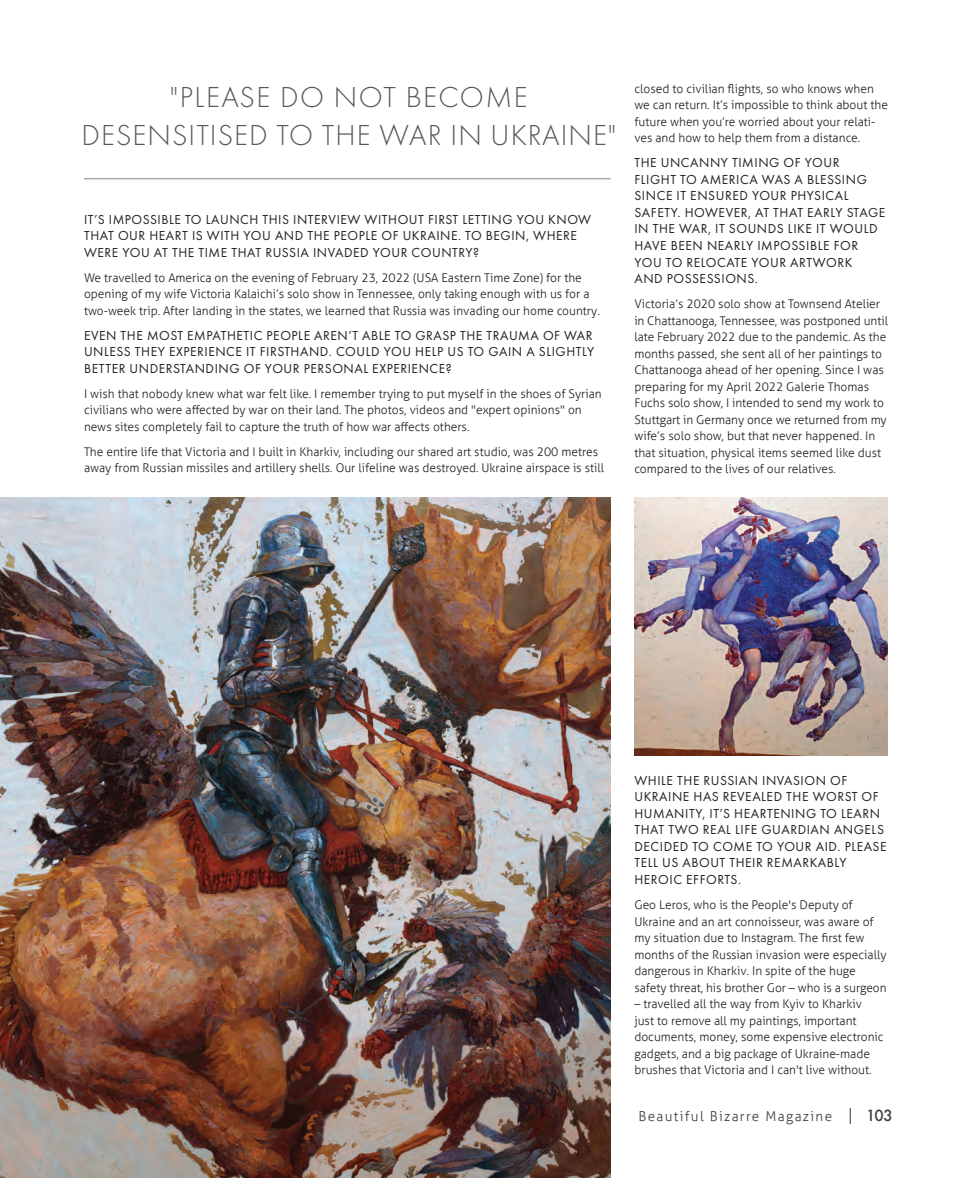
<style>
.page{position:relative;width:972px;height:1178px;background:#fff}
.page>*{position:absolute;margin:0;border:0;box-sizing:border-box;transform-origin:0 0}
.t1{font:300 30px/38.1px "Futura PT";letter-spacing:.035em;color:#57585a;text-align:center}
.t2{font:13.5px/16.5px "Futura PT";letter-spacing:.04em;color:#231f20}
.t3{font:300 13.5px "Aller";letter-spacing:.1em;color:#3e3e3f}
.t4{font:300 12px/16.5px "Aller";color:#231f20}
.s1{font-size:16.5px}
.s2{font-family:"Futura";font-weight:500;font-size:15px}
</style>
<div class="page">
<img style="left:0;top:497px;width:611px;height:680px">
<img style="left:634px;top:497px;width:254px;height:258px">
<hr style="left:84px;top:178px;width:527px;height:1px;background:#a8a9ad">
<h1 class="t1" style="left:82px;top:78px;width:536px">"PLEASE DO NOT BECOME<br>DESENSITISED TO THE WAR IN UKRAINE"</h1>
<p class="t2" style="left:84px;top:211px;width:509px">IT’S IMPOSSIBLE TO LAUNCH THIS INTERVIEW WITHOUT FIRST LETTING YOU KNOW<br>THAT OUR HEART IS WITH YOU AND THE PEOPLE OF UKRAINE. TO BEGIN, WHERE<br>WERE YOU AT THE TIME THAT RUSSIA INVADED YOUR COUNTRY?</p>
<p class="t4" style="left:84px;top:269px;width:517px">We travelled to America on the evening of February 23, 2022 (USA Eastern Time Zone) for the opening of my wife Victoria Kalaichi’s solo show in Tennessee, only taking enough with us for a two-week trip. After landing in the states, we learned that Russia was invading our home country.</p>
<p class="t2" style="left:84px;top:327px;width:512px;text-align:justify">EVEN THE MOST EMPATHETIC PEOPLE AREN’T ABLE TO GRASP THE TRAUMA OF WAR UNLESS THEY EXPERIENCE IT FIRSTHAND. COULD YOU HELP US TO GAIN A SLIGHTLY BETTER UNDERSTANDING OF YOUR PERSONAL EXPERIENCE?</p>
<p class="t4" style="left:84px;top:385px;width:519px">I wish that nobody knew what war felt like. I remember trying to put myself in the shoes of Syrian civilians who were affected by war on their land. The photos, videos and "expert opinions" on news sites completely fail to capture the truth of how war affects others.</p>
<p class="t4" style="left:84px;top:443px;width:522px">The entire life that Victoria and I built in Kharkiv, including our shared art studio, was 200 metres away from Russian missiles and artillery shells. Our lifeline was destroyed. Ukraine airspace is still</p>
<p class="t4" style="left:634px;top:80px;width:255px">closed to civilian flights, so who knows when we can return. It’s impossible to think about the future when you’re worried about your relati&shy;ves and how to help them from a distance.</p>
<p class="t2" style="left:634px;top:155px;width:252px">THE UNCANNY TIMING OF YOUR<br>FLIGHT TO AMERICA WAS A BLESSING<br>SINCE IT ENSURED YOUR PHYSICAL<br>SAFETY. HOWEVER, AT THAT EARLY STAGE<br>IN THE WAR, IT SOUNDS LIKE IT WOULD<br>HAVE BEEN NEARLY IMPOSSIBLE FOR<br>YOU TO RELOCATE YOUR ARTWORK<br>AND POSSESSIONS.</p>
<p class="t4" style="left:634px;top:295px;width:255px">Victoria’s 2020 solo show at Townsend Atelier in Chattanooga, Tennessee, was postponed until late February 2022 due to the pandemic. As the months passed, she sent all of her paintings to Chattanooga ahead of her opening. Since I was preparing for my April 2022 Galerie Thomas Fuchs solo show, I intended to send my work to Stuttgart in Germany once we returned from my wife’s solo show, but that never happened. In that situation, physical items seemed like dust compared to the lives of our relatives.</p>
<p class="t2" style="left:634px;top:772px;width:254px">WHILE THE RUSSIAN INVASION OF<br>UKRAINE HAS REVEALED THE WORST OF<br>HUMANITY, IT’S HEARTENING TO LEARN<br>THAT TWO REAL LIFE GUARDIAN ANGELS<br>DECIDED TO COME TO YOUR AID. PLEASE<br>TELL US ABOUT THEIR REMARKABLY<br>HEROIC EFFORTS.</p>
<p class="t4" style="left:634px;top:896px;width:254px">Geo Leros, who is the People's Deputy of Ukraine and an art connoisseur, was aware of my situation due to Instagram. The first few months of the Russian invasion were especially dangerous in Kharkiv. In spite of the huge safety threat, his brother Gor – who is a surgeon</p>
<p class="t4" style="left:634px;top:995px;width:251px">– travelled all the way from Kyiv to Kharkiv just to remove all my paintings, important documents, money, some expensive electronic gadgets, and a big package of Ukraine-made brushes that Victoria and I can't live without.</p>
<p class="t3" style="left:638px;top:1107px;width:256px">Beautiful Bizarre Magazine <span class="s1">|</span> <span class="s2">103</span></p>
</div>
